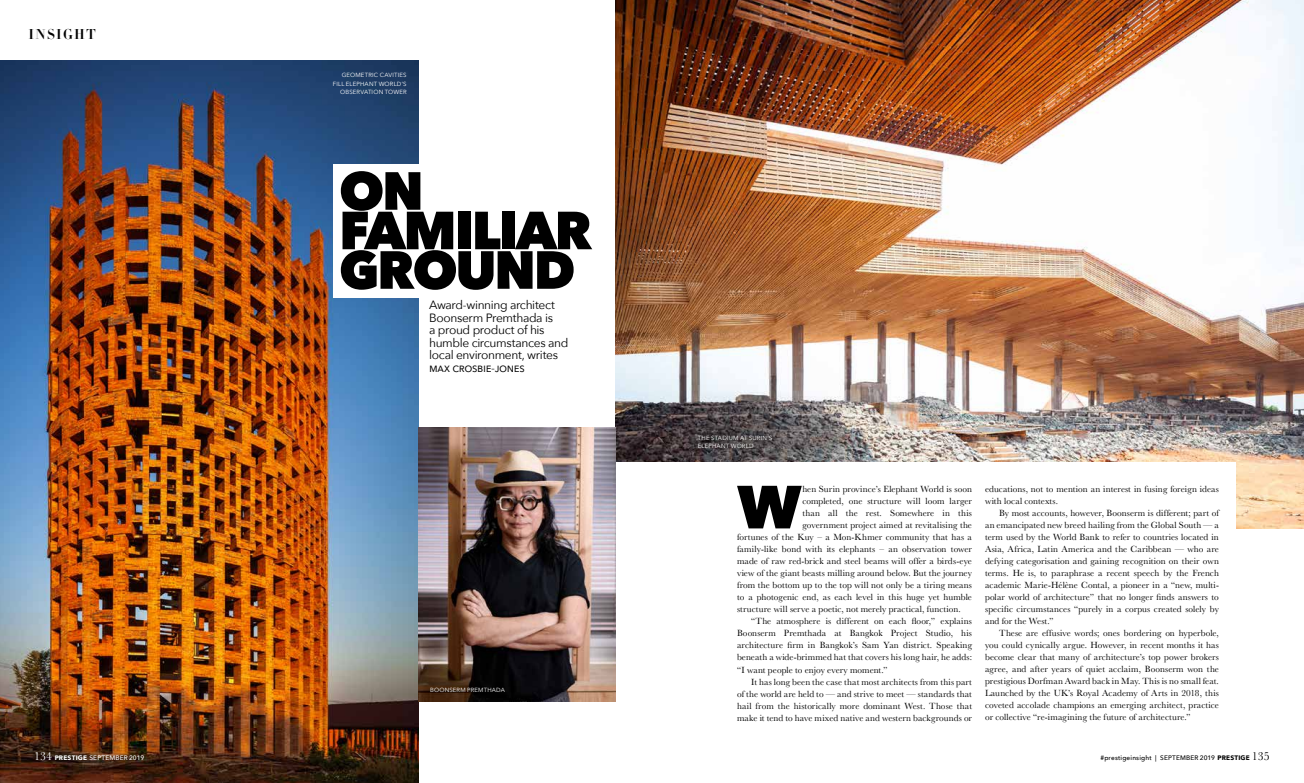
<style>
.page{position:relative;width:1304px;height:783px;background:#fff}
.page>*{position:absolute;margin:0;border:0;box-sizing:border-box;transform-origin:0 0}
.t1{font:800 60.1px "Avenir Next";color:#000}
.t2{font:800 53px/39.5px "Avenir Next";letter-spacing:-.045em;color:#000}
.t3{font:14px "Didot HTF B24 Bold";letter-spacing:.1em;color:#000}
.t4{font:12px/12.5px "Avenir Next";letter-spacing:-.03em;color:#000}
.t5{font:9.3px/12px "Baskerville";letter-spacing:.01em;color:#000;text-align:justify}
.t6{font:500 6.5px "Avenir Next";letter-spacing:.025em;color:#000}
.t7{font:500 6.5px "Avenir Next";letter-spacing:.02em;color:#fff}
.t8{font:6px/8px "Avenir Next";letter-spacing:.03em;color:#fff;text-align:right}
.s1{font-family:"Baskerville";font-weight:400;font-size:12px}
.s2{font-weight:700}
</style>
<div class="page">
<img style="left:0;top:60px;width:418px;height:722px">
<div style="left:333px;top:164px;width:283px;height:133px;background:#fff"></div>
<img style="left:616px;top:0;width:688px;height:528px">
<div style="left:598px;top:462px;width:638px;height:270px;background:#fff"></div>
<img style="left:418px;top:428px;width:198px;height:273px">
<div style="left:692px;top:429px;width:86px;height:25px;background:#000;opacity:.75"></div>
<div style="left:425px;top:681px;width:86px;height:17px;background:#000;opacity:.75"></div>
<h3 class="t3" style="left:28px;top:25px;width:69px">IN SIGHT</h3>
<p class="t7" style="left:34px;top:752px;width:112px"><span class="s1">134</span> <span class="s2">PRESTIGE</span> SEPTEMBER 2019</p>
<p class="t8" style="left:333px;top:71px;width:75px">GEOMETRIC CAVITIES<br>FILL ELEPHANT WORLD’S<br>OBSERVATION TOWER</p>
<h2 class="t2" style="left:339px;top:171px;width:255px">ON<br>FAMILIAR<br>GROUND</h2>
<p class="t4" style="left:429px;top:298px;width:141px">Award-winning architect<br>Boonserm Premthada is<br>a proud product of his humble circumstances and local environment, writes max crosbie-jones</p>
<p class="t8" style="left:430px;top:685px;width:76px">BOONSERM PREMTHADA</p>
<p class="t8" style="left:698px;top:433px;width:76px;text-align:left">THE STADIUM AT SURIN’S<br>ELEPHANT WORLD</p>
<h1 class="t1" style="left:737px;top:470px;width:66px">W</h1>
<p class="t5" style="left:802px;top:483px;width:171px">hen Surin province’s Elephant World is soon</p>
<p class="t5" style="left:802px;top:495px;width:171px">completed, one structure will loom larger</p>
<p class="t5" style="left:802px;top:507px;width:171px">than all the rest. Somewhere in this</p>
<p class="t5" style="left:802px;top:519px;width:171px">government project aimed at revitalising the</p>
<p class="t5" style="left:737px;top:531px;width:236px">fortunes of the Kuy – a Mon-Khmer community that has a</p>
<p class="t5" style="left:737px;top:543px;width:236px">family-like bond with its elephants – an observation tower</p>
<p class="t5" style="left:737px;top:555px;width:236px">made of raw red-brick and steel beams will offer a birds-eye</p>
<p class="t5" style="left:737px;top:567px;width:236px">view of the giant beasts milling around below. But the journey</p>
<p class="t5" style="left:737px;top:579px;width:237px">from the bottom up to the top will not only be a tiring means</p>
<p class="t5" style="left:737px;top:591px;width:236px">to a photogenic end, as each level in this huge yet humble</p>
<p class="t5" style="left:737px;top:603px;width:225px">structure will serve a poetic, not merely practical, function.</p>
<p class="t5" style="left:751px;top:615px;width:222px">“The atmosphere is different on each floor,” explains</p>
<p class="t5" style="left:737px;top:627px;width:236px">Boonserm Premthada at Bangkok Project Studio, his</p>
<p class="t5" style="left:737px;top:639px;width:236px">architecture firm in Bangkok’s Sam Yan district. Speaking</p>
<p class="t5" style="left:737px;top:651px;width:236px">beneath a wide-brimmed hat that covers his long hair, he adds:</p>
<p class="t5" style="left:737px;top:663px;width:152px">“I want people to enjoy every moment.”</p>
<p class="t5" style="left:751px;top:675px;width:222px">It has long been the case that most architects from this part</p>
<p class="t5" style="left:737px;top:687px;width:236px">of the world are held to — and strive to meet — standards that</p>
<p class="t5" style="left:737px;top:699px;width:237px">hail from the historically more dominant West. Those that</p>
<p class="t5" style="left:737px;top:711px;width:236px">make it tend to have mixed native and western backgrounds or</p>
<p class="t5" style="left:985px;top:483px;width:235px">educations, not to mention an interest in fusing foreign ideas with local contexts.</p>
<p class="t5" style="left:985px;top:507px;width:235px;text-indent:14px">By most accounts, however, Boonserm is different; part of an emancipated new breed hailing from the Global South — a term used by the World Bank to refer to countries located in Asia, Africa, Latin America and the Caribbean — who are defying categorisation and gaining recognition on their own terms. He is, to paraphrase a recent speech by the French academic Marie-Hélène Contal, a pioneer in a “new, multi&shy;polar world of architecture” that no longer finds answers to specific circumstances “purely in a corpus created solely by and for the West.”</p>
<p class="t5" style="left:985px;top:627px;width:235px;text-indent:14px">These are effusive words; ones bordering on hyperbole, you could cynically argue. However, in recent months it has become clear that many of architecture’s top power brokers agree, and after years of quiet acclaim, Boonserm won the prestigious Dorfman Award back in May. This is no small feat.<br>Launched by the UK’s Royal Academy of Arts in 2018, this coveted accolade champions an emerging architect, practice or collective “re-imagining the future of architecture.”</p>
<p class="t6" style="left:1100px;top:752px;width:171px">#prestigeinsight | SEPTEMBER 2019 <span class="s2">PRESTIGE</span> <span class="s1">135</span></p>
</div>
